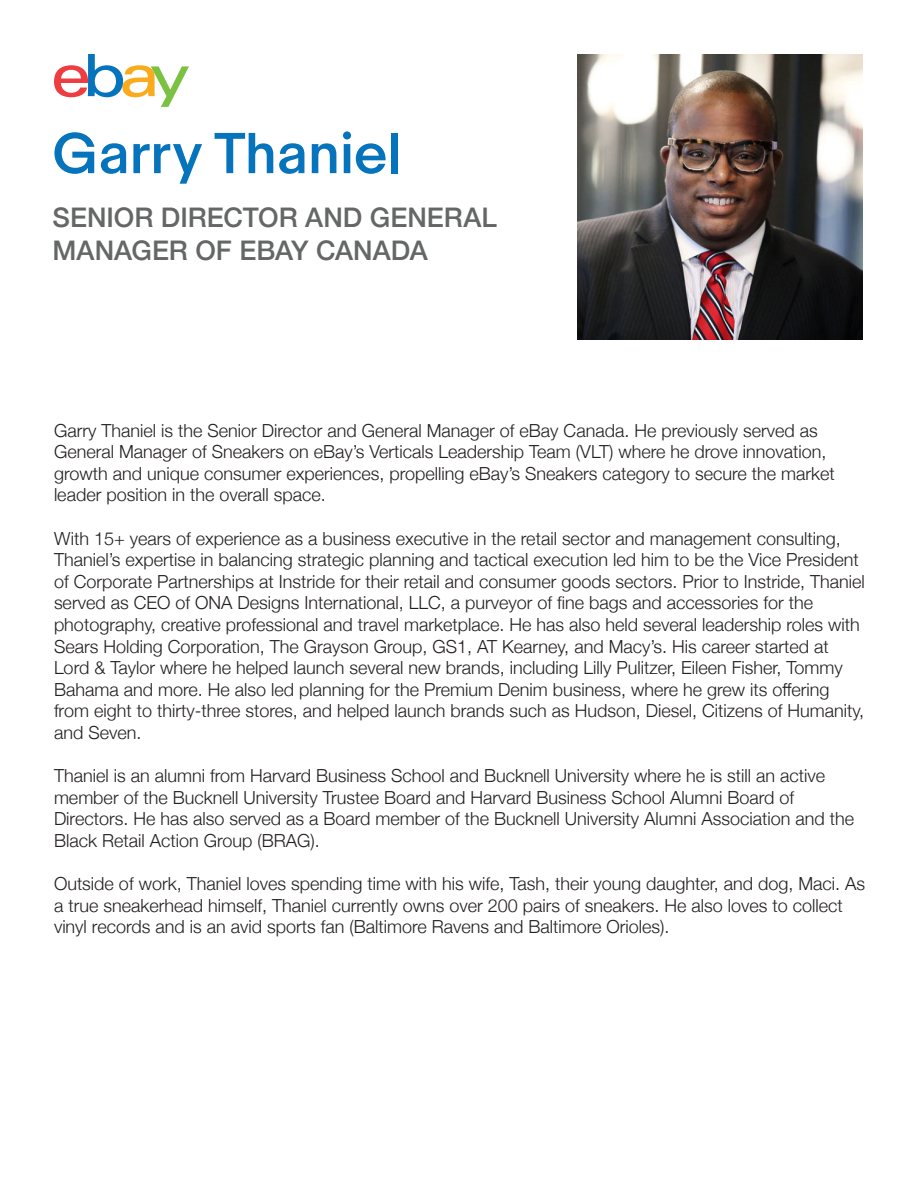
<style>
.page{position:relative;width:918px;height:1188px;background:#fff}
.page>*{position:absolute;margin:0;border:0;box-sizing:border-box;transform-origin:0 0}
.t1{font:500 54px "Market Sans";color:#0574bc}
.t2{font:500 27px/32.4px "Helvetica Neue";color:#656666}
.t3{font:300 18px/21.6px "Helvetica Neue";color:#231f20}
</style>
<div class="page">
<img style="left:578px;top:54px;width:285px;height:285px">
<svg style="left:54px;top:54px;width:135px;height:53px"></svg>
<p class="t1" style="left:52px;top:121px;width:351px">Garry Thaniel</p>
<p class="t2" style="left:52px;top:199px;width:446px">SENIOR DIRECTOR AND GENERAL<br>MANAGER OF EBAY CANADA</p>
<p class="t3" style="left:54px;top:418px;width:782px">Garry Thaniel is the Senior Director and General Manager of eBay Canada. He previously served as General Manager of Sneakers on eBay’s Verticals Leadership Team (VLT) where he drove innovation, growth and unique consumer experiences, propelling eBay’s Sneakers category to secure the market leader position in the overall space.</p>
<p class="t3" style="left:54px;top:526px;width:812px">With 15+ years of experience as a business executive in the retail sector and management consulting, Thaniel’s expertise in balancing strategic planning and tactical execution led him to be the Vice President of Corporate Partnerships at Instride for their retail and consumer goods sectors. Prior to Instride, Thaniel served as CEO of ONA Designs International, LLC, a purveyor of fine bags and accessories for the photography, creative professional and travel marketplace. He has also held several leadership roles with Sears Holding Corporation, The Grayson Group, GS1, AT Kearney, and Macy’s. His career started at Lord &amp; Taylor where he helped launch several new brands, including Lilly Pulitzer, Eileen Fisher, Tommy Bahama and more. He also led planning for the Premium Denim business, where he grew its offering from eight to thirty-three stores, and helped launch brands such as Hudson, Diesel, Citizens of Humanity, and Seven.</p>
<p class="t3" style="left:54px;top:764px;width:802px">Thaniel is an alumni from Harvard Business School and Bucknell University where he is still an active member of the Bucknell University Trustee Board and Harvard Business School Alumni Board of Directors. He has also served as a Board member of the Bucknell University Alumni Association and the Black Retail Action Group (BRAG).</p>
<p class="t3" style="left:54px;top:872px;width:813px">Outside of work, Thaniel loves spending time with his wife, Tash, their young daughter, and dog, Maci. As a true sneakerhead himself, Thaniel currently owns over 200 pairs of sneakers. He also loves to collect vinyl records and is an avid sports fan (Baltimore Ravens and Baltimore Orioles).</p>
</div>
